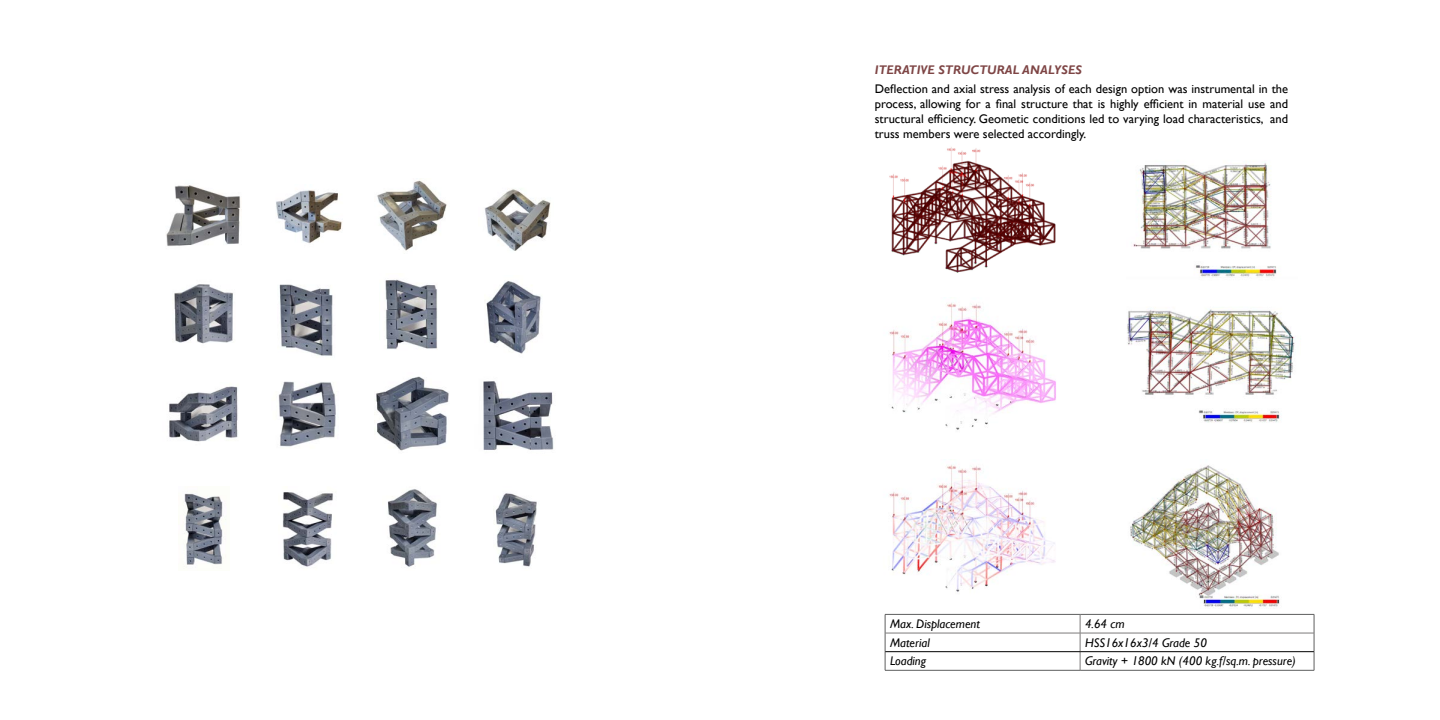
<style>
.page{position:relative;width:1440px;height:720px;background:#fff}
.page>*{position:absolute;margin:0;border:0;box-sizing:border-box;transform-origin:0 0}
.t1{font:12.5px/15px "Gill Sans";color:#000;text-align:justify}
.t2{font:italic 12.5px "Gill Sans";color:#000}
.t3{font:italic 700 12.5px "Gill Sans";letter-spacing:.01em;color:#7e4545}
</style>
<div class="page">
<img style="left:889px;top:147px;width:167px;height:126px">
<img style="left:1133px;top:163px;width:144px;height:114px">
<img style="left:889px;top:465px;width:167px;height:127px">
<img style="left:1130px;top:465px;width:150px;height:142px">
<img style="left:889px;top:303px;width:167px;height:127px">
<img style="left:1127px;top:307px;width:168px;height:116px">
<hr style="left:885px;top:614px;width:195px;height:1px;background:#5e5f5f">
<hr style="left:1080px;top:614px;width:234px;height:1px;background:#5e5f5f">
<svg style="left:885px;top:615px;width:1px;height:55px"></svg>
<svg style="left:1314px;top:615px;width:1px;height:55px"></svg>
<hr style="left:885px;top:670px;width:195px;height:1px;background:#5e5f5f">
<hr style="left:1080px;top:670px;width:234px;height:1px;background:#5e5f5f">
<svg style="left:1080px;top:615px;width:1px;height:55px"></svg>
<hr style="left:885px;top:633px;width:195px;height:1px;background:#7c7b7a">
<hr style="left:1080px;top:633px;width:234px;height:1px;background:#7c7b7a">
<hr style="left:885px;top:651px;width:195px;height:1px;background:#000">
<hr style="left:1080px;top:651px;width:234px;height:1px;background:#000">
<img style="left:385px;top:279px;width:52px;height:70px">
<img style="left:377px;top:180px;width:70px;height:71px">
<img style="left:376px;top:376px;width:73px;height:75px">
<img style="left:166px;top:185px;width:76px;height:61px">
<img style="left:174px;top:284px;width:59px;height:60px">
<img style="left:169px;top:386px;width:69px;height:56px">
<img style="left:183px;top:493px;width:43px;height:72px">
<img style="left:484px;top:189px;width:67px;height:62px">
<img style="left:486px;top:281px;width:55px;height:73px">
<img style="left:483px;top:381px;width:71px;height:69px">
<img style="left:276px;top:190px;width:66px;height:54px">
<img style="left:279px;top:284px;width:54px;height:72px">
<img style="left:278px;top:381px;width:58px;height:66px">
<img style="left:283px;top:492px;width:50px;height:75px">
<img style="left:388px;top:489px;width:49px;height:78px">
<img style="left:495px;top:493px;width:42px;height:74px">
<p class="t3" style="left:875px;top:63px;width:209px">ITERATIVE STRUCTURAL ANALYSES</p>
<p class="t1" style="left:875px;top:82px;width:415px">Deflection and axial stress analysis of each design option was instrumental in the process, allowing for a final structure that is highly efficient in material use and structural efficiency. Geometic conditions led to varying load characteristics, and truss members were selected accordingly.</p>
<p class="t2" style="left:890px;top:617px;width:91px">Max. Displacement</p>
<p class="t2" style="left:1085px;top:617px;width:41px">4.64 cm</p>
<p class="t2" style="left:890px;top:635px;width:41px">Material</p>
<p class="t2" style="left:1085px;top:635px;width:123px">HSS16x16x3/4 Grade 50</p>
<p class="t2" style="left:890px;top:654px;width:38px">Loading</p>
<p class="t2" style="left:1085px;top:654px;width:212px">Gravity + 1800 kN (400 kg.f/sq.m. pressure)</p>
</div>
